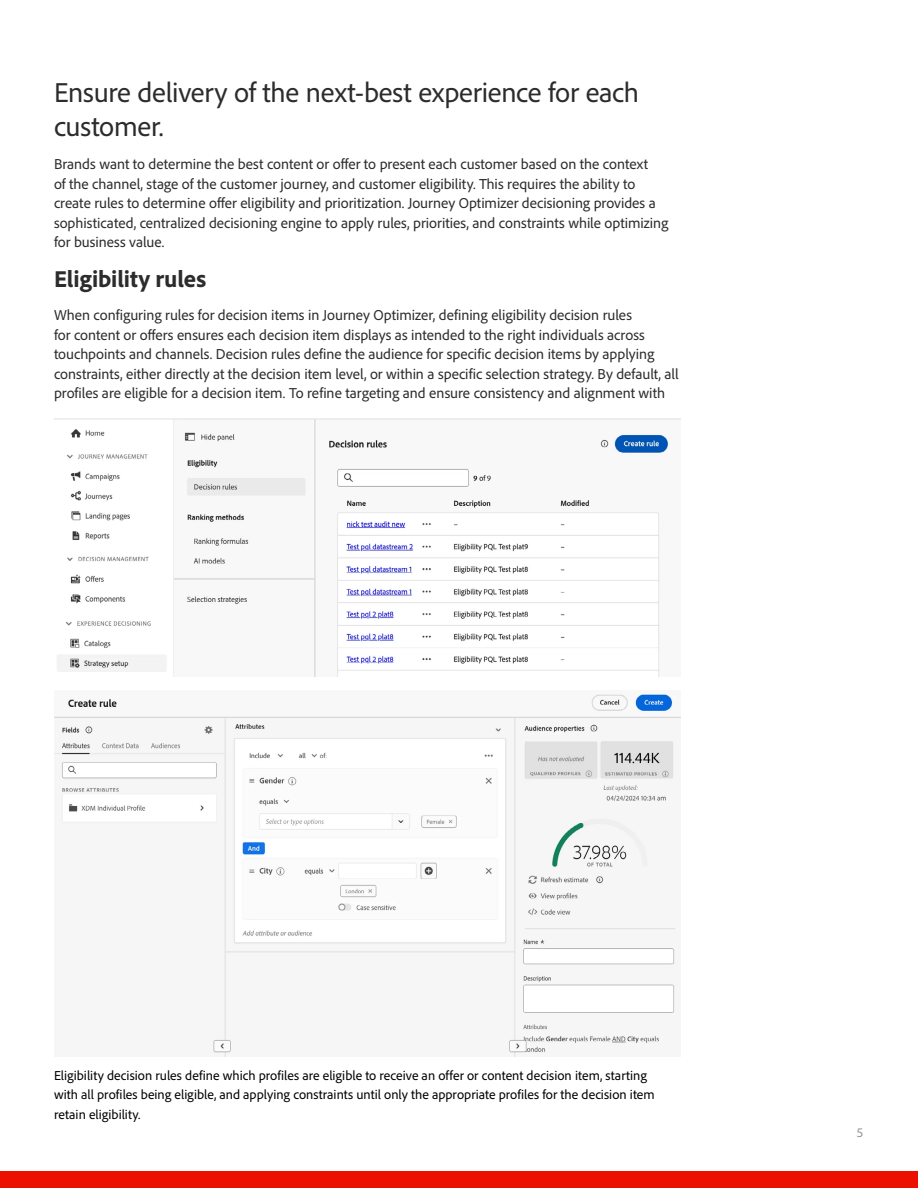
<style>
.page{position:relative;width:918px;height:1188px;background:#fff}
.page>*{position:absolute;margin:0;border:0;box-sizing:border-box;transform-origin:0 0}
.t1{font:28.5px/34.5px "Adobe Clean";letter-spacing:-.01em;color:#2c2c2c}
.t2{font:800 24px "Adobe Clean";letter-spacing:-.005em;color:#2c2c2c}
.t3{font:15px/19.5px "Adobe Clean";color:#2c2c2c}
.t4{font:13.5px/19.5px "Adobe Clean";letter-spacing:.005em;color:#000}
.t5{font:13.5px "Adobe Clean";color:#949598}
</style>
<div class="page">
<div style="left:0;top:1172px;width:918px;height:16px;background:#eb1000"></div>
<img style="left:54px;top:418px;width:626px;height:258px">
<img style="left:54px;top:692px;width:626px;height:365px">
<h1 class="t1" style="left:54px;top:74px;width:587px">Ensure delivery of the next-best experience for each customer.</h1>
<p class="t3" style="left:54px;top:154px;width:616px">Brands want to determine the best content or offer to present each customer based on the context<br>of the channel, stage of the customer journey, and customer eligibility. This requires the ability to create rules to determine offer eligibility and prioritization. Journey Optimizer decisioning provides a sophisticated, centralized decisioning engine to apply rules, priorities, and constraints while optimizing for business value.</p>
<h2 class="t2" style="left:54px;top:263px;width:154px">Eligibility rules</h2>
<p class="t3" style="left:54px;top:305px;width:626px">When configuring rules for decision items in Journey Optimizer, defining eligibility decision rules<br>for content or offers ensures each decision item displays as intended to the right individuals across touchpoints and channels. Decision rules define the audience for specific decision items by applying constraints, either directly at the decision item level, or within a specific selection strategy. By default, all profiles are eligible for a decision item. To refine targeting and ensure consistency and alignment with</p>
<p class="t4" style="left:54px;top:1065px;width:602px">Eligibility decision rules define which profiles are eligible to receive an offer or content decision item, starting with all profiles being eligible, and applying constraints until only the appropriate profiles for the decision item retain eligibility.</p>
<p class="t5" style="left:857px;top:1124px;width:8px">5</p>
</div>
